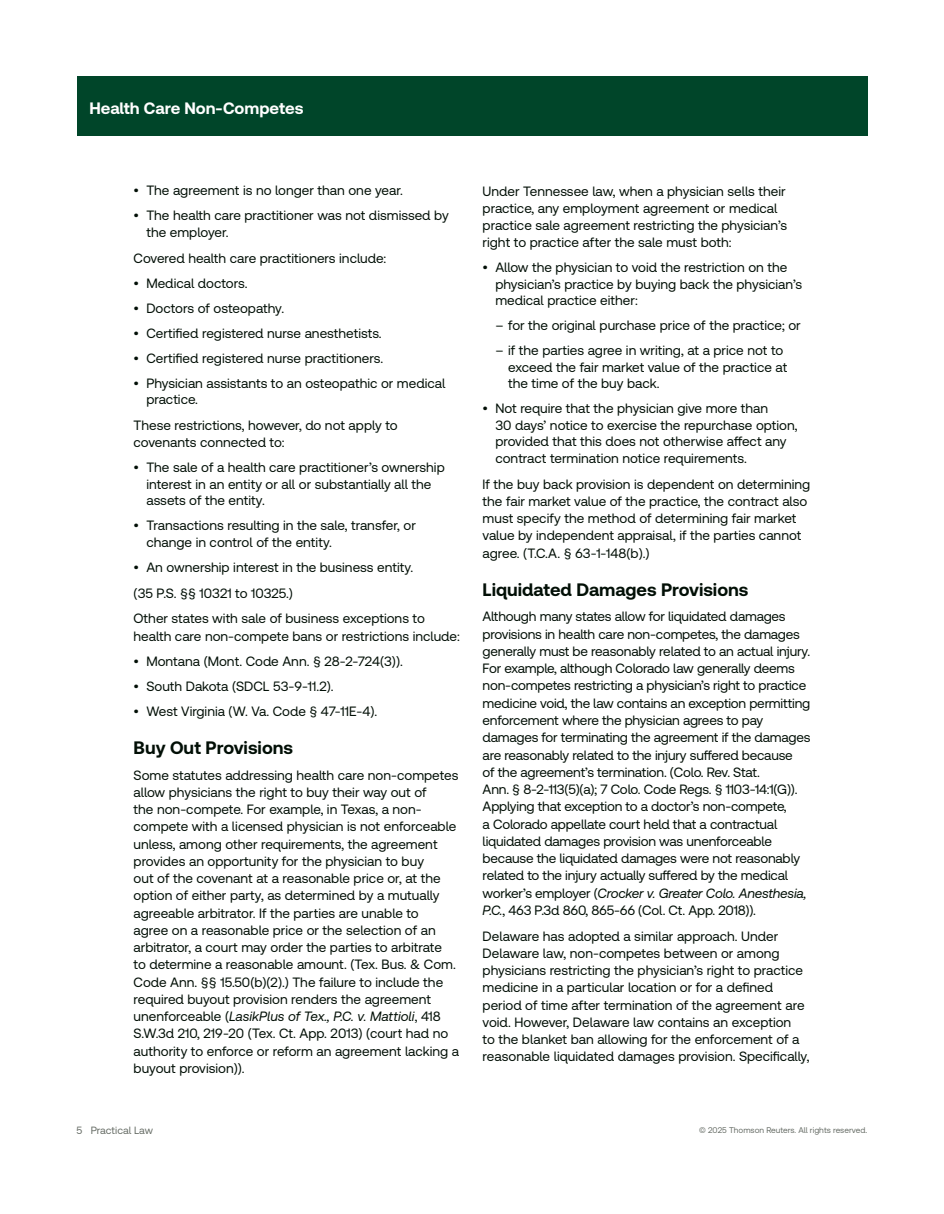
<style>
.page{position:relative;width:944px;height:1214px;background:#fff}
.page>*{position:absolute;margin:0;border:0;box-sizing:border-box;transform-origin:0 0}
.t1{font:700 18px "Clario";color:#020f06}
.t2{font:700 16.5px "Clario";color:#fff}
.t3{font:13.5px/17.2px "Clario";color:#020f06}
.t4{font:10.5px "Clario";color:#676d66}
.t5{font:8.25px "Clario";color:#676d66}
.s1{font-style:italic}
</style>
<div class="page">
<div style="left:77px;top:77px;width:790px;height:59px;background:#004529"></div>
<p class="t2" style="left:89px;top:98px;width:215px">Health Care Non-Competes</p>
<p class="t3" style="left:134px;top:182px;width:271px">• The agreement is no longer than one year.</p>
<p class="t3" style="left:146px;top:207px;width:304px;line-height:16.5px;text-indent:-13px">• The health care practitioner was not dismissed by the employer.</p>
<p class="t3" style="left:134px;top:249px;width:254px">Covered health care practitioners include:</p>
<p class="t3" style="left:134px;top:274px;width:115px">• Medical doctors.</p>
<p class="t3" style="left:134px;top:299px;width:152px">• Doctors of osteopathy.</p>
<p class="t3" style="left:134px;top:324px;width:250px">• Certified registered nurse anesthetists.</p>
<p class="t3" style="left:134px;top:349px;width:251px">• Certified registered nurse practitioners.</p>
<p class="t3" style="left:146px;top:374px;width:300px;line-height:16.5px;text-indent:-13px">• Physician assistants to an osteopathic or medical practice.</p>
<p class="t3" style="left:134px;top:416px;width:266px">These restrictions, however, do not apply to covenants connected to:</p>
<p class="t3" style="left:146px;top:459px;width:300px;line-height:16.5px;text-indent:-13px">• The sale of a health care practitioner’s ownership interest in an entity or all or substantially all the assets of the entity.</p>
<p class="t3" style="left:146px;top:517px;width:271px;line-height:16.5px;text-indent:-13px">• Transactions resulting in the sale, transfer, or change in control of the entity.</p>
<p class="t3" style="left:134px;top:554px;width:293px;line-height:25.8px">• An ownership interest in the business entity. (35 P.S. §§ 10321 to 10325.)<br>Other states with sale of business exceptions to</p>
<p class="t3" style="left:134px;top:627px;width:328px">health care non-compete bans or restrictions include:</p>
<p class="t3" style="left:134px;top:652px;width:271px">• Montana (Mont. Code Ann. § 28-2-724(3)).</p>
<p class="t3" style="left:134px;top:677px;width:201px">• South Dakota (SDCL 53-9-11.2).</p>
<p class="t3" style="left:134px;top:702px;width:245px">• West Virginia (W. Va. Code § 47-11E-4).</p>
<h1 class="t1" style="left:134px;top:736px;width:161px">Buy Out Provisions</h1>
<p class="t3" style="left:134px;top:765px;width:327px">Some statutes addressing health care non-competes allow physicians the right to buy their way out of<br>the non-compete. For example, in Texas, a non&shy;compete with a licensed physician is not enforceable unless, among other requirements, the agreement provides an opportunity for the physician to buy<br>out of the covenant at a reasonable price or, at the option of either party, as determined by a mutually agreeable arbitrator. If the parties are unable to<br>agree on a reasonable price or the selection of an arbitrator, a court may order the parties to arbitrate<br>to determine a reasonable amount. (Tex. Bus. &amp; Com.<br>Code Ann. §§ 15.50(b)(2).) The failure to include the required buyout provision renders the agreement unenforceable (<span class="s1">LasikPlus of Tex., P.C. v. Mattioli</span>, 418<br>S.W.3d 210, 219-20 (Tex. Ct. App. 2013) (court had no authority to enforce or reform an agreement lacking a buyout provision)).</p>
<p class="t3" style="left:482px;top:182px;width:306px">Under Tennessee law, when a physician sells their practice, any employment agreement or medical practice sale agreement restricting the physician’s right to practice after the sale must both:</p>
<p class="t3" style="left:495px;top:259px;width:308px;line-height:16.5px;text-indent:-13px">• Allow the physician to void the restriction on the physician’s practice by buying back the physician’s medical practice either:</p>
<p class="t3" style="left:495px;top:316px;width:307px">– for the original purchase price of the practice; or</p>
<p class="t3" style="left:508px;top:342px;width:281px;line-height:16.5px;text-indent:-13px">– if the parties agree in writing, at a price not to exceed the fair market value of the practice at the time of the buy back.</p>
<p class="t3" style="left:495px;top:400px;width:304px;line-height:16.5px;text-indent:-13px">• Not require that the physician give more than<br>30 days’ notice to exercise the repurchase option, provided that this does not otherwise affect any contract termination notice requirements.</p>
<p class="t3" style="left:482px;top:475px;width:329px">If the buy back provision is dependent on determining the fair market value of the practice, the contract also must specify the method of determining fair market value by independent appraisal, if the parties cannot agree. (T.C.A. § 63-1-148(b).)</p>
<h1 class="t1" style="left:482px;top:578px;width:267px">Liquidated Damages Provisions</h1>
<p class="t3" style="left:482px;top:607px;width:329px">Although many states allow for liquidated damages provisions in health care non-competes, the damages generally must be reasonably related to an actual injury.<br>For example, although Colorado law generally deems non-competes restricting a physician’s right to practice medicine void, the law contains an exception permitting enforcement where the physician agrees to pay damages for terminating the agreement if the damages are reasonably related to the injury suffered because<br>of the agreement’s termination. (Colo. Rev. Stat.<br>Ann. § 8-2-113(5)(a); 7 Colo. Code Regs. § 1103-14:1(G)).<br>Applying that exception to a doctor’s non-compete,<br>a Colorado appellate court held that a contractual liquidated damages provision was unenforceable because the liquidated damages were not reasonably related to the injury actually suffered by the medical worker’s employer (<span class="s1">Crocker v. Greater Colo. Anesthesia, P.C.</span>, 463 P.3d 860, 865-66 (Col. Ct. App. 2018)).</p>
<p class="t3" style="left:482px;top:926px;width:328px">Delaware has adopted a similar approach. Under Delaware law, non-competes between or among physicians restricting the physician’s right to practice medicine in a particular location or for a defined period of time after termination of the agreement are void. However, Delaware law contains an exception<br>to the blanket ban allowing for the enforcement of a reasonable liquidated damages provision. Specifically,</p>
<p class="t4" style="left:77px;top:1124px;width:78px">5 Practical Law</p>
<p class="t5" style="left:699px;top:1124px;width:170px">© 2025 Thomson Reuters. All rights reserved.</p>
</div>
